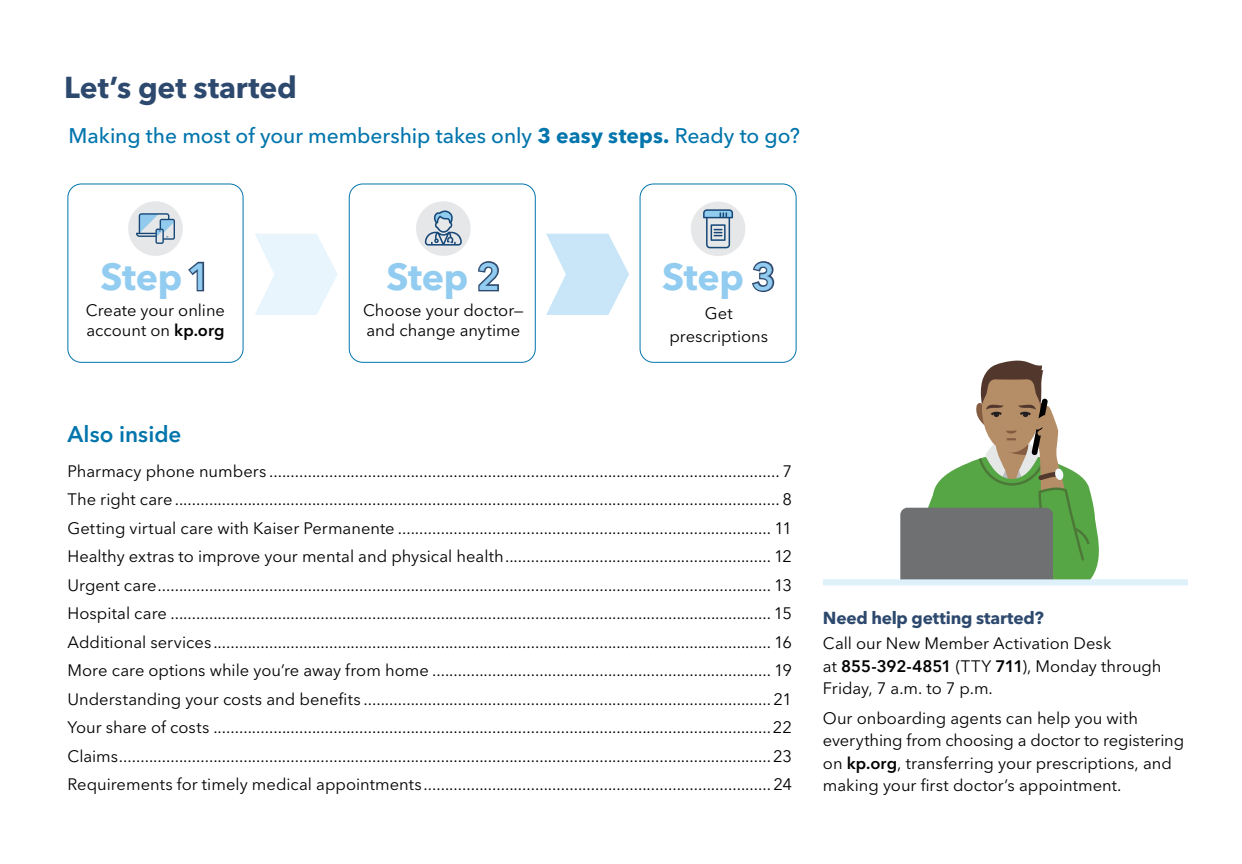
<style>
.page{position:relative;width:1242px;height:864px;background:#fff}
.page>*{position:absolute;margin:0;border:0;box-sizing:border-box;transform-origin:0 0}
.t1{font:700 37.5px "Avenir Next LT Pro";letter-spacing:-.01em;color:#92ccf0}
.t2{font:700 30px "Avenir Next LT Pro";color:#2d496e}
.t3{font:600 22.5px "Avenir Next LT Pro";letter-spacing:.005em;color:#0275ac}
.t4{font:500 21px "Avenir Next LT Pro";letter-spacing:-.005em;color:#0275ac}
.t5{font:700 17.25px "Avenir Next LT Pro";letter-spacing:-.015em;color:#2d496e}
.t6{font:16.5px/28.5px "Avenir Next LT Pro";color:#000}
.s1{font-weight:700}
.s2{font-weight:600;color:#2d496e}
.s3{font-weight:600}
</style>
<div class="page">
<svg style="left:900px;top:360px;width:199px;height:219px"></svg>
<div style="left:68px;top:184px;width:175px;height:179px;border:1px solid #0275ac;border-radius:14px"></div>
<div style="left:349px;top:184px;width:187px;height:179px;border:1px solid #0275ac;border-radius:14px"></div>
<div style="left:640px;top:184px;width:157px;height:179px;border:1px solid #0275ac;border-radius:14px"></div>
<svg style="left:255px;top:234px;width:83px;height:81px"></svg>
<svg style="left:546px;top:234px;width:83px;height:81px"></svg>
<div style="left:823px;top:579px;width:365px;height:6px;background:#def0fa"></div>
<div style="left:128px;top:201px;width:55px;height:55px;background:#e6e7e8;border-radius:50%"></div>
<svg style="left:136px;top:213px;width:39px;height:31px"></svg>
<div style="left:416px;top:201px;width:55px;height:55px;background:#e6e7e8;border-radius:50%"></div>
<svg style="left:425px;top:210px;width:37px;height:36px"></svg>
<div style="left:691px;top:202px;width:54px;height:54px;background:#e6e7e8;border-radius:50%"></div>
<svg style="left:703px;top:209px;width:30px;height:39px"></svg>
<h2 class="t2" style="left:64px;top:69px;width:234px">Let’s get started</h2>
<p class="t4" style="left:69px;top:123px;width:733px">Making the most of your membership takes only <span class="s1">3 easy steps.</span> Ready to go?</p>
<h1 class="t1" style="left:100px;top:254px;width:112px">Step <span class="s2">1</span></h1>
<p class="t6" style="left:86px;top:301px;width:141px;line-height:19.5px">Create your online account on <span class="s3">kp.org</span></p>
<h1 class="t1" style="left:387px;top:254px;width:115px">Step <span class="s2">2</span></h1>
<p class="t6" style="left:363px;top:301px;width:162px;line-height:19.5px">Choose your doctor— and change anytime</p>
<h1 class="t1" style="left:662px;top:254px;width:115px">Step <span class="s2">3</span></h1>
<p class="t6" style="left:669px;top:302px;width:100px;line-height:22.5px;text-align:center">Get prescriptions</p>
<h3 class="t3" style="left:68px;top:420px;width:116px">Also inside</h3>
<p class="t6" style="left:67px;top:457px;width:726px;text-align:justify">Pharmacy phone numbers ....................................................................................................................... 7<br>The right care............................................................................................................................................. 8<br>Getting virtual care with Kaiser Permanente ....................................................................................... 11<br>Healthy extras to improve your mental and physical health.............................................................. 12<br>Urgent care............................................................................................................................................... 13<br>Hospital care ............................................................................................................................................ 15<br>Additional services .................................................................................................................................. 16<br>More care options while you’re away from home ............................................................................... 19<br>Understanding your costs and benefits ............................................................................................... 21<br>Your share of costs ..................................................................................................................................22<br>Claims........................................................................................................................................................23<br>Requirements for timely medical appointments................................................................................. 24</p>
<p class="t5" style="left:823px;top:607px;width:222px">Need help getting started?</p>
<p class="t6" style="left:823px;top:632px;width:340px;line-height:22.5px">Call our New Member Activation Desk<br>at <span class="s3">855-392-4851</span> (TTY <span class="s3">711</span>), Monday through<br>Friday, 7 a.m. to 7 p.m.</p>
<p class="t6" style="left:823px;top:707px;width:363px;line-height:22.5px">Our onboarding agents can help you with everything from choosing a doctor to registering on <span class="s3">kp.org</span>, transferring your prescriptions, and making your first doctor’s appointment.</p>
</div>
